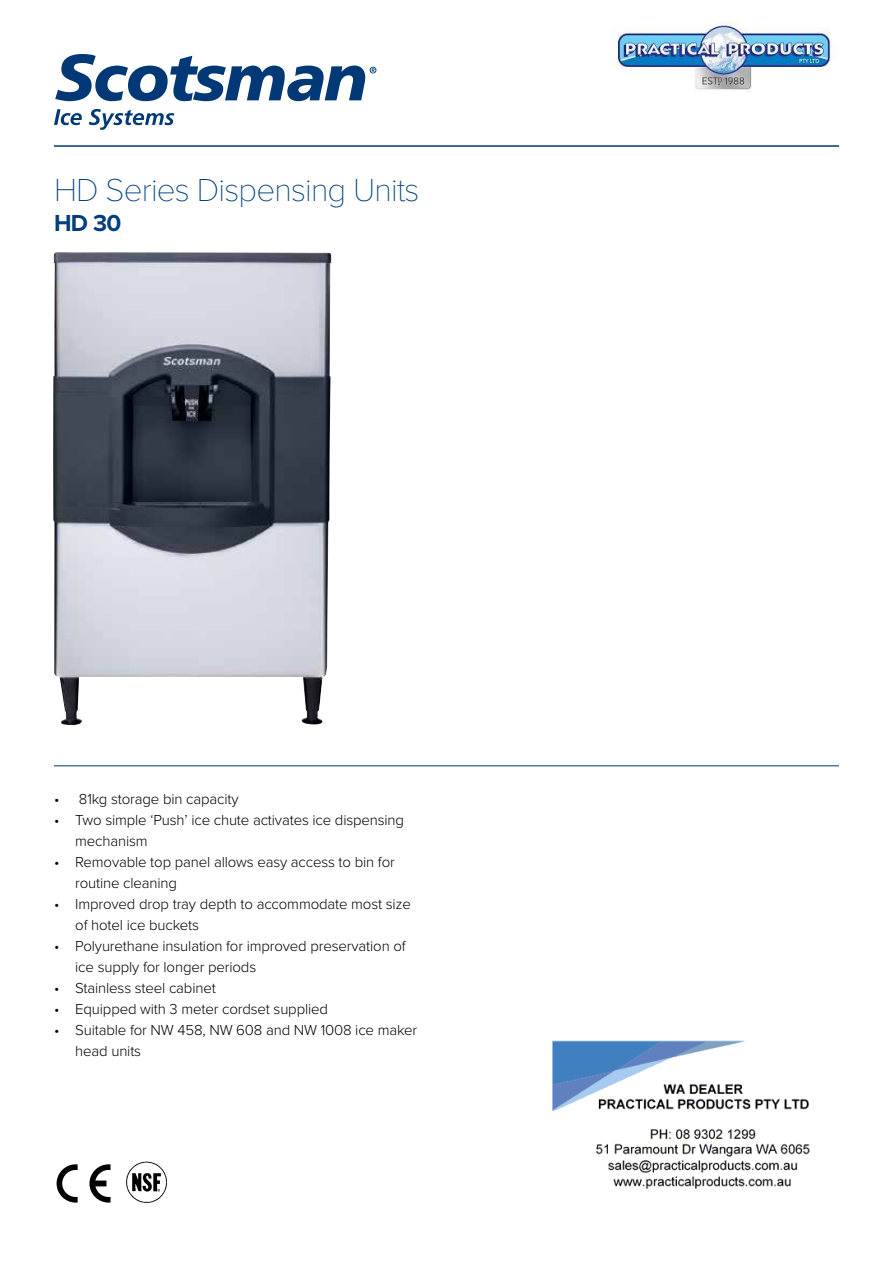
<style>
.page{position:relative;width:893px;height:1263px;background:#fff}
.page>*{position:absolute;margin:0;border:0;box-sizing:border-box;transform-origin:0 0}
.t1{font:100 33px "Proxima Nova T";letter-spacing:-.025em;color:#003e7e}
.t2{font:700 24px "Proxima Nova";color:#003e7e}
.t3{font:300 15px/21px "Proxima Nova";letter-spacing:-.01em;color:#000}
</style>
<div class="page">
<img style="left:53px;top:252px;width:278px;height:473px">
<svg style="left:55px;top:54px;width:321px;height:47px"></svg>
<svg style="left:54px;top:109px;width:28px;height:16px"></svg>
<svg style="left:89px;top:109px;width:85px;height:21px"></svg>
<hr style="left:54px;top:145px;width:785px;height:2px;background:#003976">
<hr style="left:54px;top:765px;width:785px;height:1px;background:#003976">
<svg style="left:89px;top:1164px;width:22px;height:38px"></svg>
<svg style="left:57px;top:1164px;width:21px;height:38px"></svg>
<img style="left:126px;top:1161px;width:42px;height:42px">
<img style="left:613px;top:21px;width:218px;height:71px">
<img style="left:553px;top:1040px;width:257px;height:149px">
<h1 class="t1" style="left:54px;top:165px;width:367px">HD Series Dispensing Units</h1>
<h2 class="t2" style="left:54px;top:205px;width:69px">HD 30</h2>
<p class="t3" style="left:54px;top:787px;width:186px">• 81kg storage bin capacity</p>
<p class="t3" style="left:75px;top:808px;width:330px;text-indent:-21px">• Two simple ‘Push’ ice chute activates ice dispensing mechanism</p>
<p class="t3" style="left:75px;top:850px;width:321px;text-indent:-21px">• Removable top panel allows easy access to bin for routine cleaning</p>
<p class="t3" style="left:75px;top:892px;width:337px;text-indent:-21px">• Improved drop tray depth to accommodate most size of hotel ice buckets</p>
<p class="t3" style="left:75px;top:934px;width:332px;text-indent:-21px">• Polyurethane insulation for improved preservation of ice supply for longer periods</p>
<p class="t3" style="left:54px;top:976px;width:163px">• Stainless steel cabinet</p>
<p class="t3" style="left:54px;top:997px;width:276px">• Equipped with 3 meter cordset supplied</p>
<p class="t3" style="left:75px;top:1018px;width:343px;text-indent:-21px">• Suitable for NW 458, NW 608 and NW 1008 ice maker head units</p>
</div>
